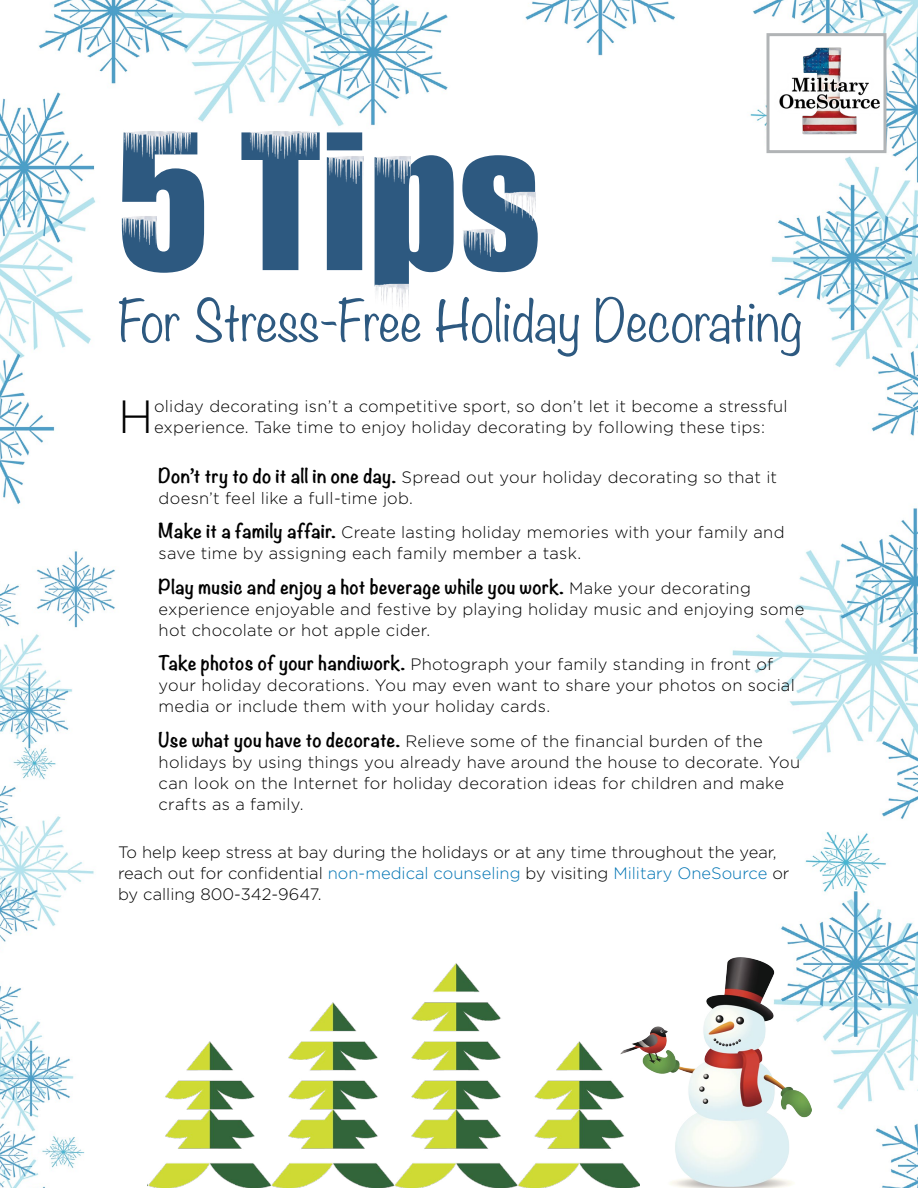
<style>
.page{position:relative;width:918px;height:1188px;background:#fff}
.page>*{position:absolute;margin:0;border:0;box-sizing:border-box;transform-origin:0 0}
.t1{font:174.15px "Impact";color:#2d5980}
.t2{font:300 51px "Noteworthy";color:#2d5980}
.t3{font:300 46.5px "Gotham";color:#000}
.t4{font:700 18px "Noteworthy";letter-spacing:.015em;color:#000}
.t5{font:300 16.5px/21px "Gotham";letter-spacing:.01em;color:#000}
.s1{font-family:"Noteworthy";font-weight:700;font-size:18px}
.s2{font-family:"Gotham";font-weight:300;font-size:16.5px}
.s3{color:#0074b4}
</style>
<div class="page">
<img style="left:0;top:1px;width:918px;height:1186px">
<div style="left:138px;top:1119px;width:725px;height:69px;background:#fff"></div>
<img style="left:0;top:72px;width:104px;height:445px">
<img style="left:148px;top:939px;width:492px;height:249px">
<img style="left:621px;top:957px;width:191px;height:231px">
<img style="left:770px;top:37px;width:112px;height:112px">
<div style="left:766px;top:33px;width:120px;height:120px;border:3px solid #b1b4b6"></div>
<img style="left:123px;top:124px;width:67px;height:34px">
<img style="left:122px;top:210px;width:34px;height:34px">
<img style="left:249px;top:124px;width:67px;height:34px">
<img style="left:374px;top:278px;width:35px;height:34px">
<img style="left:504px;top:186px;width:31px;height:34px">
<img style="left:328px;top:149px;width:35px;height:35px">
<img style="left:376px;top:149px;width:34px;height:35px">
<img style="left:462px;top:223px;width:33px;height:34px">
<h1 class="t1" style="left:116px;top:67px;width:426px">5 Tips</h1>
<h1 class="t2" style="left:118px;top:276px;width:686px">For Stress-Free Holiday Decorating</h1>
<p class="t3" style="left:118px;top:387px;width:37px">H</p>
<p class="t5" style="left:154px;top:395px;width:635px">oliday decorating isn’t a competitive sport, so don’t let it become a stressful experience. Take time to enjoy holiday decorating by following these tips:</p>
<p class="t5" style="left:159px;top:466px;width:620px"><span class="s1">Don’t try to do it all in one day.</span> Spread out your holiday decorating so that it doesn’t feel like a full-time job.</p>
<p class="t5" style="left:159px;top:521px;width:628px"><span class="s1">Make it a family affair.</span> Create lasting holiday memories with your family and save time by assigning each family member a task.</p>
<p class="t4" style="left:159px;top:570px;width:594px">Play music and enjoy a hot beverage while you work. <span class="s2">Make your decorating</span></p>
<p class="t5" style="left:159px;top:598px;width:647px">experience enjoyable and festive by playing holiday music and enjoying some hot chocolate or hot apple cider.</p>
<p class="t5" style="left:159px;top:653px;width:638px"><span class="s1">Take photos of your handiwork.</span> Photograph your family standing in front of your holiday decorations. You may even want to share your photos on social media or include them with your holiday cards.</p>
<p class="t5" style="left:159px;top:730px;width:643px"><span class="s1">Use what you have to decorate.</span> Relieve some of the financial burden of the holidays by using things you already have around the house to decorate. You can look on the Internet for holiday decoration ideas for children and make crafts as a family.</p>
<p class="t5" style="left:118px;top:841px;width:673px">To help keep stress at bay during the holidays or at any time throughout the year, reach out for confidential <span class="s3">non-medical counseling</span> by visiting <span class="s3">Military OneSource</span> or by calling 800-342-9647.</p>
</div>
